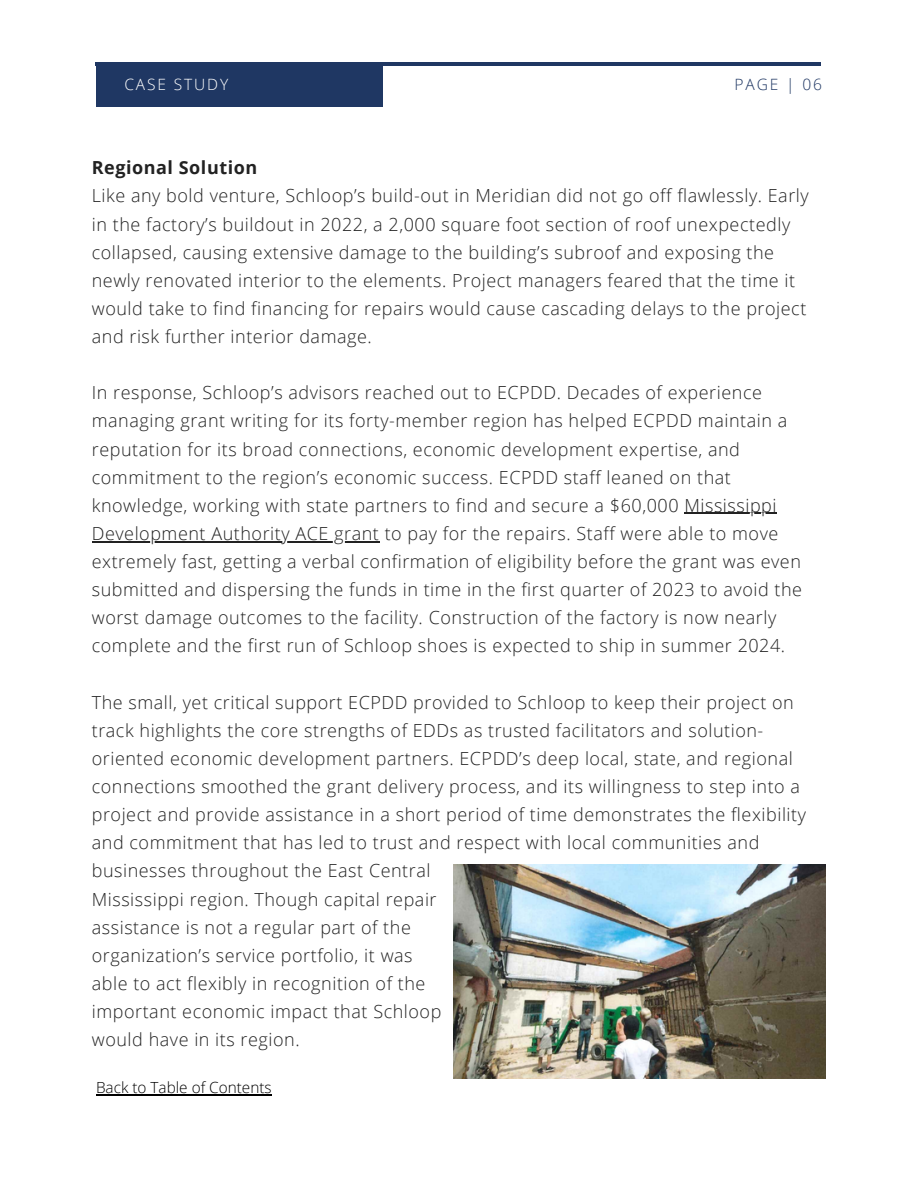
<style>
.page{position:relative;width:918px;height:1188px;background:#fff}
.page>*{position:absolute;margin:0;border:0;box-sizing:border-box;transform-origin:0 0}
.t1{font:300 18px/28.2px "Open Sans";letter-spacing:.03em;color:#222}
.t2{font:300 15.6px "Open Sans";letter-spacing:.12em;color:#fff}
.t3{font:300 15.6px "Open Sans";letter-spacing:.12em;color:#1f3763}
.t4{font:300 15.3px "Open Sans";color:#000}
.s1{font-weight:700}
</style>
<div class="page">
<hr style="left:96px;top:62px;width:725px;height:4px;background:#1f3763">
<div style="left:96px;top:62px;width:287px;height:44px;background:#1f3763"></div>
<hr style="left:684px;top:513px;width:93px;height:1px;background:#222">
<hr style="left:92px;top:541px;width:288px;height:1px;background:#222">
<img style="left:454px;top:864px;width:372px;height:214px">
<hr style="left:96px;top:1094px;width:176px;height:1px;background:#000">
<h1 class="t2" style="left:124px;top:73px;width:105px">CASE STUDY</h1>
<h1 class="t3" style="left:735px;top:74px;width:89px">PAGE | 06</h1>
<p class="t1" style="left:92px;top:153px;width:718px"><span class="s1">Regional Solution<br></span>Like any bold venture, Schloop’s build-out in Meridian did not go off flawlessly. Early in the factory’s buildout in 2022, a 2,000 square foot section of roof unexpectedly collapsed, causing extensive damage to the building’s subroof and exposing the newly renovated interior to the elements. Project managers feared that the time it would take to find financing for repairs would cause cascading delays to the project and risk further interior damage.</p>
<h2 class="t1" style="left:92px;top:378px;width:697px">In response, Schloop’s advisors reached out to ECPDD. Decades of experience managing grant writing for its forty-member region has helped ECPDD maintain a reputation for its broad connections, economic development expertise, and commitment to the region’s economic success. ECPDD staff leaned on that knowledge, working with state partners to find and secure a $60,000 Mississippi</h2>
<h2 class="t1" style="left:92px;top:519px;width:712px">Development Authority ACE grant to pay for the repairs. Staff were able to move extremely fast, getting a verbal confirmation of eligibility before the grant was even submitted and dispersing the funds in time in the first quarter of 2023 to avoid the worst damage outcomes to the facility. Construction of the factory is now nearly complete and the first run of Schloop shoes is expected to ship in summer 2024.</h2>
<h2 class="t1" style="left:92px;top:688px;width:716px">The small, yet critical support ECPDD provided to Schloop to keep their project on track highlights the core strengths of EDDs as trusted facilitators and solution&shy;oriented economic development partners. ECPDD’s deep local, state, and regional connections smoothed the grant delivery process, and its willingness to step into a project and provide assistance in a short period of time demonstrates the flexibility</h2>
<p class="t1" style="left:92px;top:828px;width:669px">and commitment that has led to trust and respect with local communities and businesses throughout the East Central<br>Mississippi region. Though capital repair<br>assistance is not a regular part of the<br>organization’s service portfolio, it was<br>able to act flexibly in recognition of the<br>important economic impact that Schloop<br>would have in its region.</p>
<h1 class="t4" style="left:96px;top:1077px;width:177px">Back to Table of Contents</h1>
</div>
